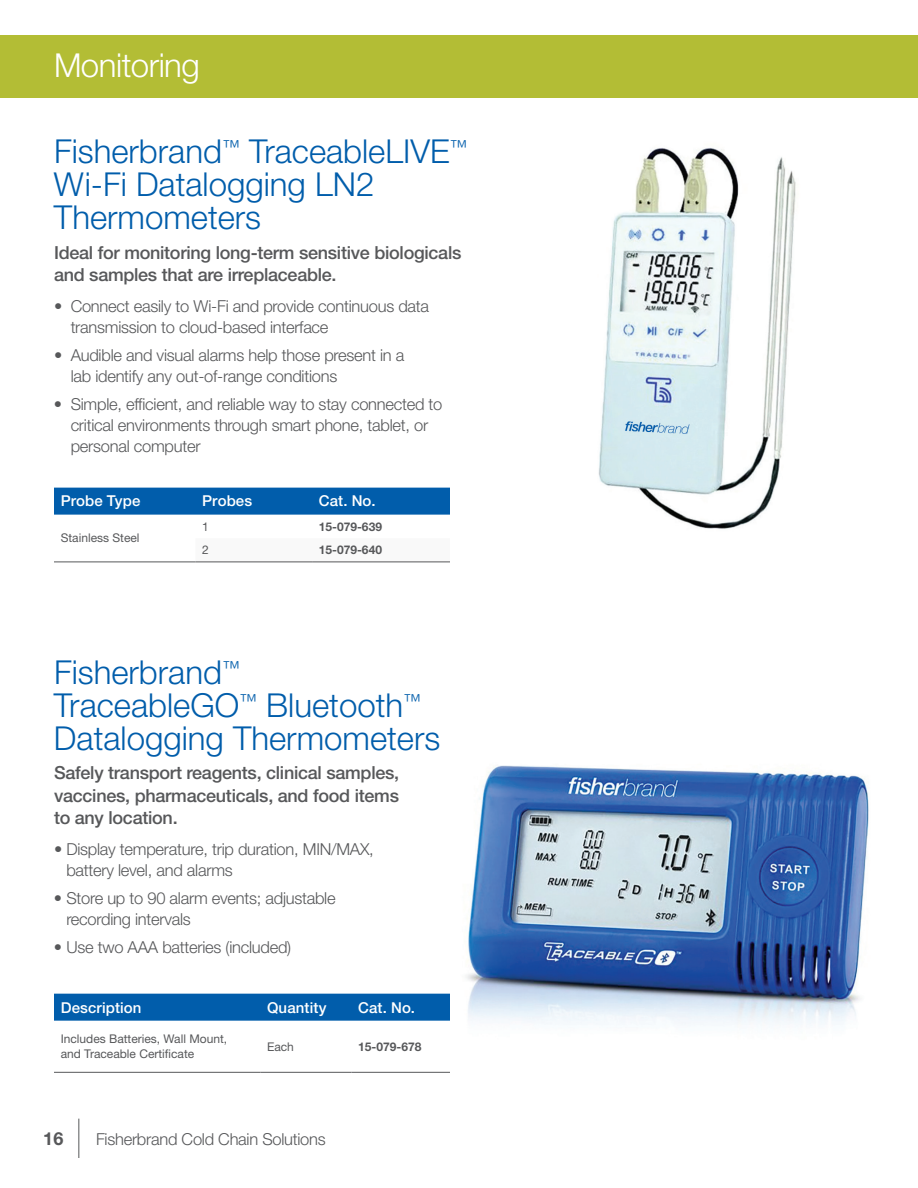
<style>
.page{position:relative;width:918px;height:1188px;background:#fff}
.page>*{position:absolute;margin:0;border:0;box-sizing:border-box;transform-origin:0 0}
.t1{font:300 33px/33px "Helvetica Neue LT Std";color:#015dab}
.t2{font:300 33px "Helvetica Neue LT Std";letter-spacing:-.015em;color:#fff}
.t3{font:500 18px/22.5px "Helvetica Neue LT Std";letter-spacing:-.015em;color:#57585a}
.t4{font:700 18px "Helvetica Neue LT Std";color:#57585a}
.t5{font:300 16.5px/21px "Helvetica Neue LT Std";letter-spacing:-.015em;color:#57585a}
.t6{font:500 15px "Helvetica Neue LT Std";letter-spacing:.01em;color:#fff}
.t7{font:12px/14.4px "Helvetica Neue LT Std";color:#57585a}
.t8{font:700 12px "Helvetica Neue LT Std";color:#57585a}
</style>
<div class="page">
<img style="left:598px;top:148px;width:198px;height:381px">
<img style="left:427px;top:765px;width:442px;height:307px">
<hr style="left:78px;top:1119px;width:1px;height:39px;background:#57585a">
<div style="left:0;top:35px;width:918px;height:63px;background:#b3bd35"></div>
<div style="left:54px;top:488px;width:396px;height:27px;background:#015dab"></div>
<svg style="left:195px;top:561px;width:255px;height:1px"></svg>
<hr style="left:54px;top:562px;width:141px;height:1px;background:#57585a">
<hr style="left:195px;top:562px;width:117px;height:1px;background:#57585a">
<hr style="left:312px;top:562px;width:138px;height:1px;background:#57585a">
<div style="left:54px;top:994px;width:396px;height:27px;background:#015dab"></div>
<hr style="left:54px;top:1072px;width:206px;height:1px;background:#57585a">
<hr style="left:260px;top:1072px;width:92px;height:1px;background:#57585a">
<hr style="left:352px;top:1072px;width:98px;height:1px;background:#57585a">
<h1 class="t2" style="left:54px;top:45px;width:147px">Monitoring</h1>
<h1 class="t1" style="left:54px;top:134px;width:415px">Fisherbrand<sup>™</sup> TraceableLIVE<sup>™<br></sup>Wi-Fi Datalogging LN2<br>Thermometers</h1>
<p class="t3" style="left:54px;top:241px;width:409px">Ideal for monitoring long-term sensitive biologicals and samples that are irreplaceable.</p>
<p class="t5" style="left:71px;top:295px;width:360px;text-indent:-17px">• Connect easily to Wi-Fi and provide continuous data transmission to cloud-based interface</p>
<p class="t5" style="left:71px;top:344px;width:335px;text-indent:-17px">• Audible and visual alarms help those present in a lab identify any out-of-range conditions</p>
<p class="t5" style="left:71px;top:393px;width:373px;text-indent:-17px">• Simple, efficient, and reliable way to stay connected to critical environments through smart phone, tablet, or personal computer</p>
<p class="t6" style="left:61px;top:492px;width:81px">Probe Type</p>
<p class="t6" style="left:202px;top:492px;width:52px">Probes</p>
<p class="t6" style="left:319px;top:492px;width:58px">Cat. No.</p>
<p class="t7" style="left:61px;top:531px;width:80px">Stainless Steel</p>
<p class="t7" style="left:202px;top:519px;width:8px">1</p>
<p class="t8" style="left:319px;top:519px;width:65px">15-079-639</p>
<p class="t7" style="left:202px;top:543px;width:8px">2</p>
<p class="t8" style="left:319px;top:543px;width:65px">15-079-640</p>
<h1 class="t1" style="left:54px;top:655px;width:388px">Fisherbrand<sup>™<br></sup>TraceableGO<sup>™</sup> Bluetooth<sup>™<br></sup>Datalogging Thermometers</h1>
<p class="t3" style="left:54px;top:762px;width:347px;text-align:justify">Safely transport reagents, clinical samples, vaccines, pharmaceuticals, and food items to any location.</p>
<p class="t5" style="left:66px;top:839px;width:309px;text-indent:-12px">• Display temperature, trip duration, MIN/MAX, battery level, and alarms</p>
<p class="t5" style="left:66px;top:887px;width:271px;text-indent:-12px">• Store up to 90 alarm events; adjustable recording intervals</p>
<p class="t5" style="left:54px;top:936px;width:239px">• Use two AAA batteries (included)</p>
<p class="t6" style="left:61px;top:998px;width:82px">Description</p>
<p class="t6" style="left:267px;top:998px;width:61px">Quantity</p>
<p class="t6" style="left:358px;top:998px;width:58px">Cat. No.</p>
<p class="t7" style="left:61px;top:1032px;width:168px">Includes Batteries, Wall Mount, and Traceable Certificate</p>
<p class="t7" style="left:267px;top:1039px;width:28px">Each</p>
<p class="t8" style="left:358px;top:1039px;width:65px">15-079-678</p>
<p class="t4" style="left:43px;top:1128px;width:22px">16</p>
<p class="t5" style="left:96px;top:1129px;width:231px">Fisherbrand Cold Chain Solutions</p>
</div>
